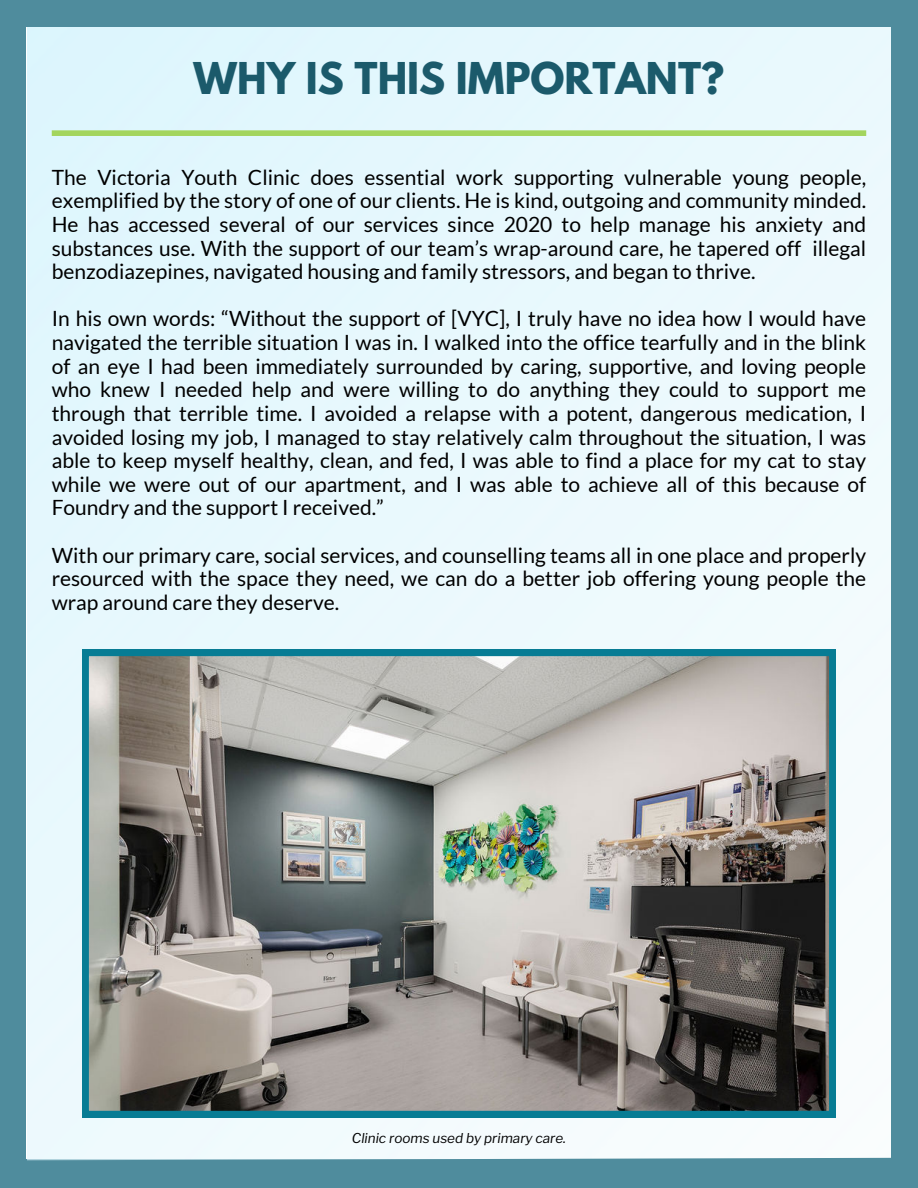
<style>
.page{position:relative;width:918px;height:1188px;background:#4f8c9d}
.page>*{position:absolute;margin:0;border:0;box-sizing:border-box;transform-origin:0 0}
.t1{font:700 38.85px "League Spartan";color:#1b5a6b}
.t2{font:21px/23.7px "Lato";color:#000;text-align:justify}
.t3{font:italic 13.5px "Libre Franklin";color:#000}
</style>
<div class="page">
<img style="left:27px;top:27px;width:863px;height:743px">
<svg style="left:26px;top:770px;width:865px;height:391px;background:#ecf6f9"></svg>
<div style="left:52px;top:130px;width:814px;height:6px;background:#a3d55d"></div>
<svg style="left:82px;top:649px;width:754px;height:468px;background:#8c8f8c"></svg>
<h1 class="t1" style="left:194px;top:59px;width:532px">WHY IS THIS IMPORTANT?</h1>
<p class="t2" style="left:52px;top:165px;width:816px">The Victoria Youth Clinic does essential work supporting vulnerable young people, exemplified by the story of one of our clients. He is kind, outgoing and community minded.<br>He has accessed several of our services since 2020 to help manage his anxiety and substances use. With the support of our team’s wrap-around care, he tapered off illegal benzodiazepines, navigated housing and family stressors, and began to thrive.</p>
<p class="t2" style="left:52px;top:306px;width:816px">In his own words: “Without the support of [VYC], I truly have no idea how I would have navigated the terrible situation I was in. I walked into the office tearfully and in the blink of an eye I had been immediately surrounded by caring, supportive, and loving people who knew I needed help and were willing to do anything they could to support me through that terrible time. I avoided a relapse with a potent, dangerous medication, I avoided losing my job, I managed to stay relatively calm throughout the situation, I was able to keep myself healthy, clean, and fed, I was able to find a place for my cat to stay while we were out of our apartment, and I was able to achieve all of this because of Foundry and the support I received.”</p>
<p class="t2" style="left:52px;top:543px;width:816px">With our primary care, social services, and counselling teams all in one place and properly resourced with the space they need, we can do a better job offering young people the wrap around care they deserve.</p>
<p class="t3" style="left:352px;top:1130px;width:216px">Clinic rooms used by primary care.</p>
</div>
